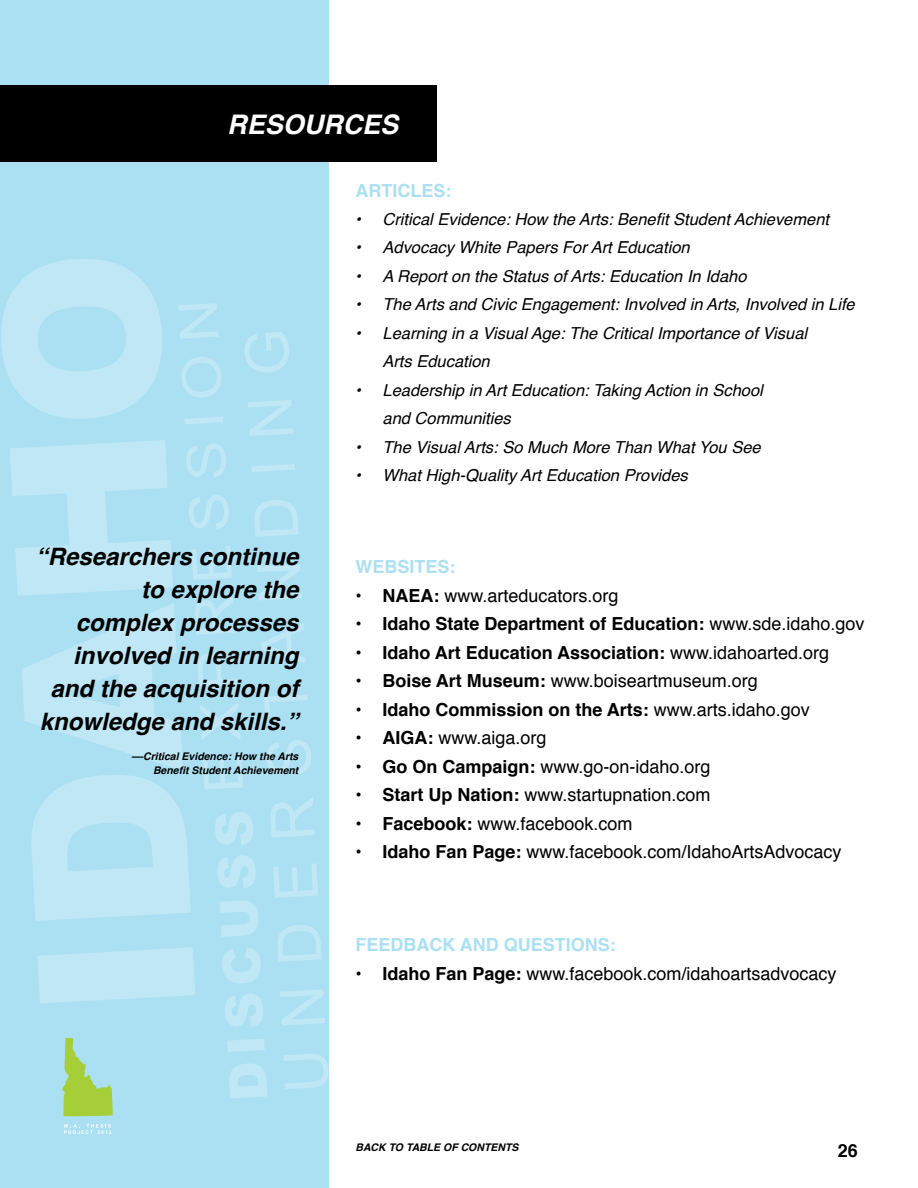
<style>
.page{position:relative;width:918px;height:1188px;background:#fff}
.page>*{position:absolute;margin:0;border:0;box-sizing:border-box;transform-origin:0 0}
.t1{font:italic 700 27px "Helvetica";color:#fff}
.t2{font:italic 700 24px/33px "Helvetica";color:#000;text-align:right}
.t3{font:18px "Helvetica";color:#000}
.t4{font:700 18px "Helvetica";color:#000}
.t5{font:700 18px "Helvetica";color:#abe0f3}
.t6{font:italic 16.5px/28.5px "Helvetica";color:#000}
.t7{font:italic 700 10.5px/13.5px "Helvetica";color:#000;text-align:right}
.s1{font-weight:700}
.s2{font-weight:400}
</style>
<div class="page">
<div style="left:0;top:0;width:328px;height:1188px;background:#abe0f3"></div>
<div style="left:0;top:86px;width:436px;height:76px;background:#000"></div>
<svg style="left:62px;top:1038px;width:51px;height:78px"></svg>
<svg style="left:64px;top:1124px;width:47px;height:10px"></svg>
<svg style="left:284px;top:1054px;width:45px;height:35px"></svg>
<svg style="left:229px;top:1064px;width:38px;height:34px"></svg>
<svg style="left:227px;top:1039px;width:38px;height:13px"></svg>
<svg style="left:1px;top:259px;width:324px;height:768px"></svg>
<h1 class="t1" style="left:227px;top:102px;width:173px">RESOURCES</h1>
<h2 class="t2" style="left:36px;top:541px;width:265px">“Researchers continue to explore the<br>complex processes involved in learning and the acquisition of knowledge and skills.”</h2>
<p class="t7" style="left:131px;top:750px;width:169px">––Critical Evidence: How the Arts<br>Benefit Student Achievement</p>
<p class="t5" style="left:356px;top:176px;width:38px">ARTICLES</p>
<p class="t5" style="left:446px;top:176px;width:7px">:</p>
<p class="t6" style="left:356px;top:205px;width:475px">• Critical Evidence: How the Arts: Benefit Student Achievement</p>
<p class="t6" style="left:356px;top:234px;width:336px">• Advocacy White Papers For Art Education</p>
<p class="t6" style="left:356px;top:262px;width:393px">• A Report on the Status of Arts: Education In Idaho</p>
<p class="t6" style="left:356px;top:291px;width:501px">• The Arts and Civic Engagement: Involved in Arts, Involved in Life</p>
<p class="t6" style="left:382px;top:319px;width:426px;text-indent:-27px">• Learning in a Visual Age: The Critical Importance of Visual<br>Arts Education</p>
<p class="t6" style="left:382px;top:376px;width:382px;text-indent:-27px">• Leadership in Art Education: Taking Action in School and Communities</p>
<p class="t6" style="left:356px;top:433px;width:407px">• The Visual Arts: So Much More Than What You See</p>
<p class="t6" style="left:356px;top:462px;width:334px">• What High-Quality Art Education Provides</p>
<p class="t5" style="left:356px;top:552px;width:54px">WEBSITES</p>
<p class="t5" style="left:450px;top:552px;width:7px">:</p>
<p class="t4" style="left:356px;top:581px;width:41px">• NAEA</p>
<p class="t3" style="left:433px;top:581px;width:187px"><span class="s1">:</span> www.arteducators.org</p>
<p class="t4" style="left:356px;top:609px;width:511px">• Idaho State Department of Education: <span class="s2">www.sde.idaho.gov</span></p>
<p class="t4" style="left:356px;top:638px;width:475px">• Idaho Art Education Association: <span class="s2">www.idahoarted.org</span></p>
<p class="t3" style="left:356px;top:667px;width:404px"><span class="s1">• Boise Art Museum:</span> www.boiseartmuseum.org</p>
<p class="t4" style="left:356px;top:695px;width:456px">• Idaho Commission on the Arts: <span class="s2">www.arts.idaho.gov</span></p>
<p class="t3" style="left:355px;top:724px;width:193px"><span class="s1">• AIGA:</span> www.aiga.org</p>
<p class="t3" style="left:355px;top:752px;width:357px"><span class="s1">• Go On Campaign:</span> www.go-on-idaho.org</p>
<p class="t3" style="left:355px;top:781px;width:357px"><span class="s1">• Start Up Nation:</span> www.startupnation.com</p>
<p class="t3" style="left:355px;top:809px;width:279px"><span class="s1">• Facebook:</span> www.facebook.com</p>
<p class="t3" style="left:355px;top:838px;width:488px"><span class="s1">• Idaho Fan Page:</span> www.facebook.com/IdahoArtsAdvocacy</p>
<p class="t5" style="left:356px;top:930px;width:13px">FEED</p>
<p class="t5" style="left:404px;top:930px;width:70px">BACK AND</p>
<p class="t5" style="left:504px;top:930px;width:39px">QUESTIONS</p>
<p class="t5" style="left:610px;top:930px;width:7px">:</p>
<p class="t3" style="left:356px;top:959px;width:483px"><span class="s1">• Idaho Fan Page:</span> www.facebook.com/idahoartsadvocacy</p>
<p class="t7" style="left:355px;top:1141px;width:9px">back</p>
<p class="t7" style="left:389px;top:1141px;width:26px">to table</p>
<p class="t7" style="left:443px;top:1141px;width:26px">of contents</p>
<p class="t4" style="left:838px;top:1136px;width:22px">26</p>
</div>
